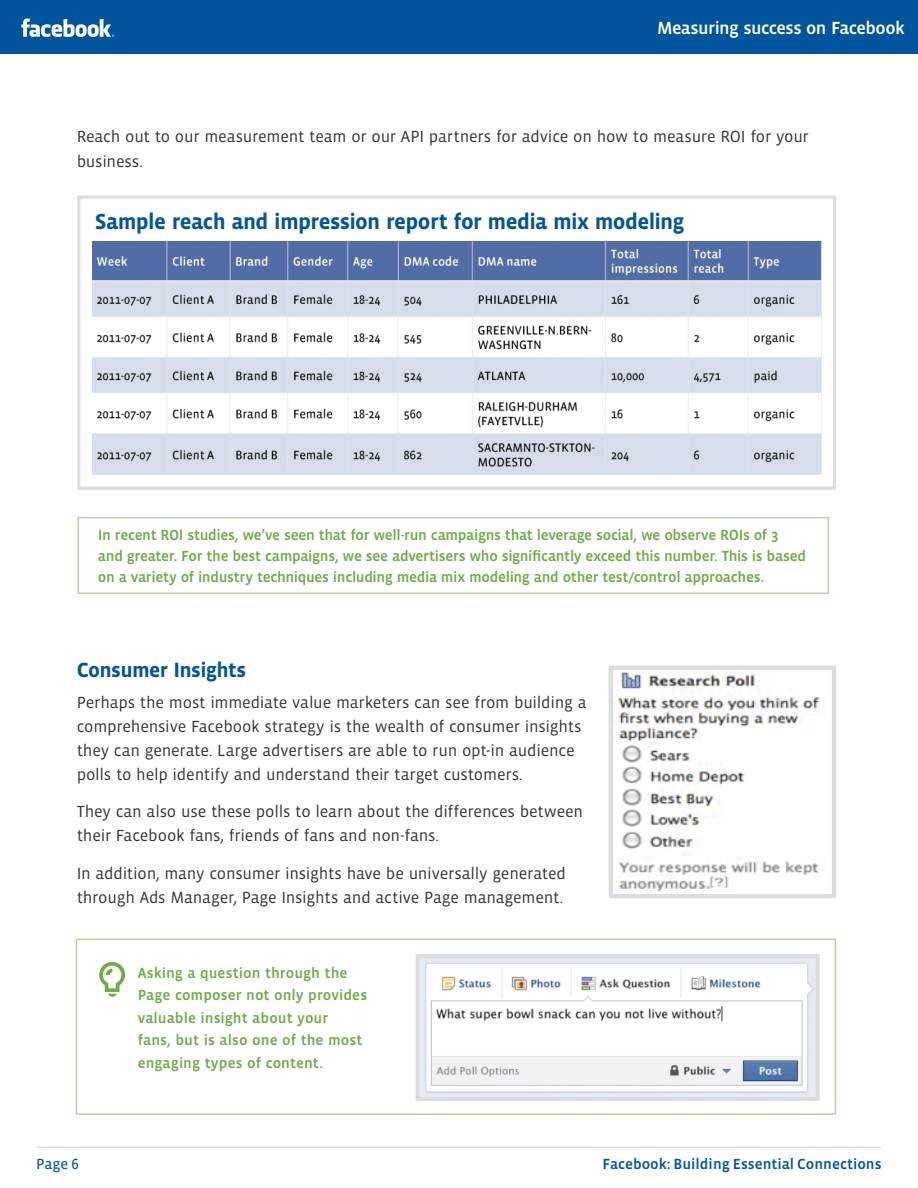
<style>
.page{position:relative;width:918px;height:1188px;background:#fff}
.page>*{position:absolute;margin:0;border:0;box-sizing:border-box;transform-origin:0 0}
.t1{font:700 22.35px "Vista Sans OT";letter-spacing:-.03em;color:#00549e}
.t2{font:700 21px "Vista Sans OT";letter-spacing:-.03em;color:#00549e}
.t3{font:500 18px "Vista Sans OT";letter-spacing:-.03em;color:#fff}
.t4{font:16.5px/24px "Vista Sans OT";letter-spacing:-.01em;color:#333}
.t5{font:500 15px/21px "Vista Sans OT";letter-spacing:-.02em;color:#6bad45}
.t6{font:500 15px/22.5px "Vista Sans OT";color:#6bad45}
.t7{font:500 15px "Vista Sans OT";color:#00549e}
.t8{font:15px "Vista Sans OT";color:#00549e}
</style>
<div class="page">
<div style="left:0;top:0;width:918px;height:54px;background:#00549e"></div>
<svg style="left:21px;top:19px;width:93px;height:18px"></svg>
<hr style="left:37px;top:1147px;width:844px;height:1px;background:#d2d2d2">
<svg style="left:608px;top:665px;width:228px;height:233px"></svg>
<img style="left:92px;top:242px;width:729px;height:232px">
<div style="left:77px;top:195px;width:759px;height:295px;border:3px solid #dcddde"></div>
<div style="left:76px;top:939px;width:760px;height:176px;border:2px solid #b5d6a2"></div>
<svg style="left:99px;top:962px;width:26px;height:35px"></svg>
<img style="left:421px;top:959px;width:394px;height:137px">
<div style="left:416px;top:954px;width:404px;height:147px;border:4px solid #dcddde"></div>
<div style="left:77px;top:517px;width:752px;height:77px;border:2px solid #b5d6a2"></div>
<p class="t3" style="left:657px;top:18px;width:249px">Measuring success on Facebook</p>
<p class="t4" style="left:77px;top:124px;width:734px;line-height:25.5px">Reach out to our measurement team or our API partners for advice on how to measure ROI for your business.</p>
<h1 class="t1" style="left:95px;top:210px;width:591px">Sample reach and impression report for media mix modeling</h1>
<p class="t5" style="left:98px;top:524px;width:710px">In recent ROI studies, we’ve seen that for well-run campaigns that leverage social, we observe ROIs of 3 and greater. For the best campaigns, we see advertisers who significantly exceed this number. This is based on a variety of industry techniques including media mix modeling and other test/control approaches.</p>
<p class="t2" style="left:77px;top:659px;width:171px">Consumer Insights</p>
<p class="t4" style="left:77px;top:690px;width:511px">Perhaps the most immediate value marketers can see from building a comprehensive Facebook strategy is the wealth of consumer insights they can generate. Large advertisers are able to run opt-in audience polls to help identify and understand their target customers.</p>
<p class="t4" style="left:77px;top:800px;width:508px">They can also use these polls to learn about the differences between their Facebook fans, friends of fans and non-fans.</p>
<p class="t4" style="left:77px;top:861px;width:491px">In addition, many consumer insights have be universally generated through Ads Manager, Page Insights and active Page management.</p>
<p class="t6" style="left:138px;top:962px;width:231px">Asking a question through the<br>Page composer not only provides valuable insight about your<br>fans, but is also one of the most engaging types of content.</p>
<p class="t8" style="left:36px;top:1156px;width:44px">Page 6</p>
<p class="t7" style="left:603px;top:1156px;width:281px">Facebook: Building Essential Connections</p>
</div>
